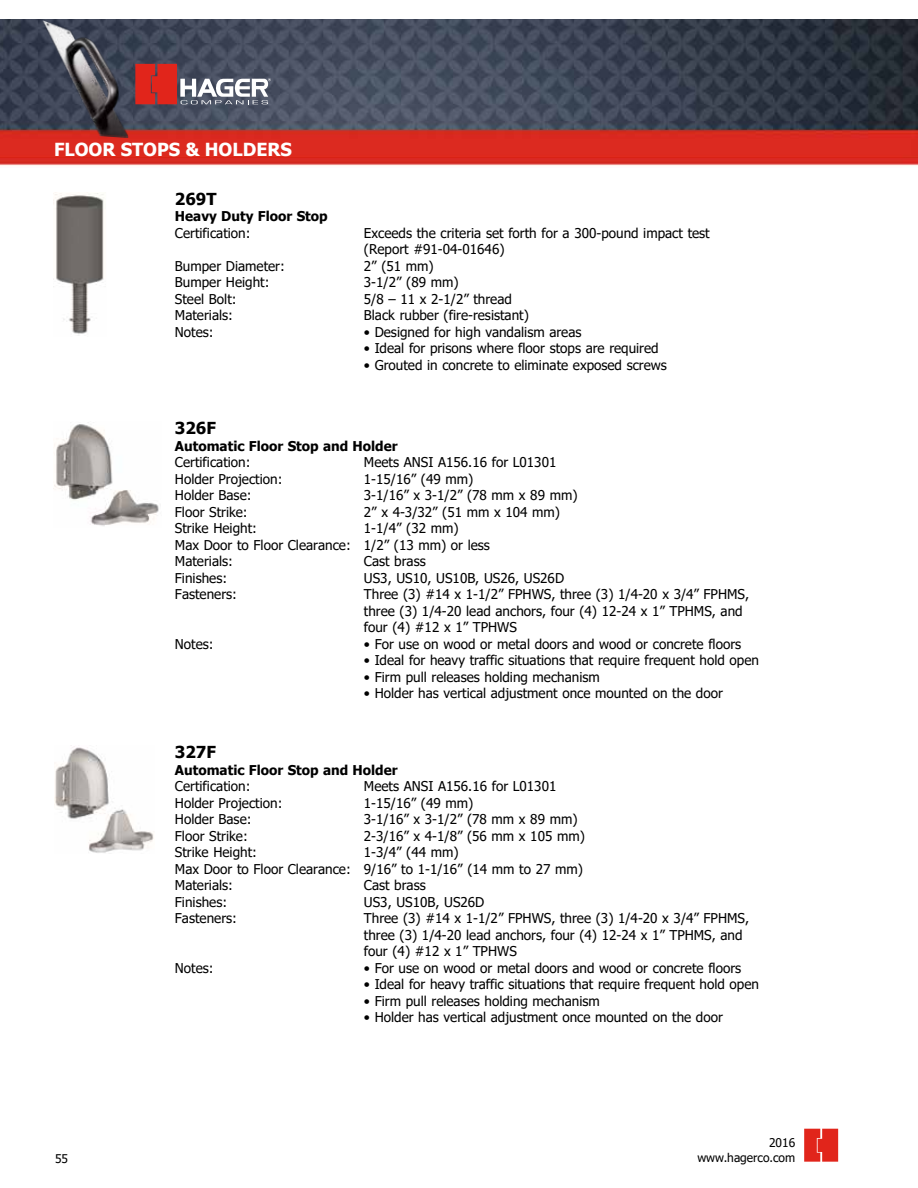
<style>
.page{position:relative;width:918px;height:1188px;background:#fff}
.page>*{position:absolute;margin:0;border:0;box-sizing:border-box;transform-origin:0 0}
.t1{font:700 18px "Tahoma";color:#fff}
.t2{font:700 16.5px "Tahoma";color:#000}
.t3{font:13.5px/16.5px "Tahoma";color:#000}
.t4{font:700 13.5px "Tahoma";color:#000}
.t5{font:12px "Tahoma";color:#000}
</style>
<div class="page">
<svg style="left:804px;top:1129px;width:34px;height:33px"></svg>
<img style="left:0;top:19px;width:918px;height:147px">
<svg style="left:135px;top:64px;width:136px;height:40px;background:#966269"></svg>
<img style="left:54px;top:422px;width:105px;height:104px">
<img style="left:54px;top:746px;width:100px;height:107px">
<img style="left:55px;top:192px;width:49px;height:144px">
<h1 class="t1" style="left:54px;top:137px;width:239px">FLOOR STOPS &amp; HOLDERS</h1>
<p class="t2" style="left:175px;top:187px;width:43px">269T</p>
<p class="t4" style="left:175px;top:207px;width:154px">Heavy Duty Floor Stop</p>
<p class="t3" style="left:175px;top:225px;width:77px">Certification:</p>
<p class="t3" style="left:364px;top:225px;width:347px">Exceeds the criteria set forth for a 300-pound impact test (Report #91-04-01646)</p>
<p class="t3" style="left:175px;top:258px;width:111px">Bumper Diameter:</p>
<p class="t3" style="left:364px;top:258px;width:71px">2” (51 mm)</p>
<p class="t3" style="left:175px;top:275px;width:96px">Bumper Height:</p>
<p class="t3" style="left:364px;top:275px;width:96px">3-1/2” (89 mm)</p>
<p class="t3" style="left:175px;top:291px;width:63px">Steel Bolt:</p>
<p class="t3" style="left:364px;top:291px;width:150px">5/8 – 11 x 2-1/2” thread</p>
<p class="t3" style="left:175px;top:308px;width:60px">Materials:</p>
<p class="t3" style="left:364px;top:308px;width:166px">Black rubber (fire-resistant)</p>
<p class="t3" style="left:175px;top:324px;width:40px">Notes:</p>
<p class="t3" style="left:364px;top:324px;width:219px">• Designed for high vandalism areas</p>
<p class="t3" style="left:364px;top:341px;width:296px">• Ideal for prisons where floor stops are required</p>
<p class="t3" style="left:364px;top:357px;width:304px">• Grouted in concrete to eliminate exposed screws</p>
<p class="t2" style="left:175px;top:417px;width:43px">326F</p>
<p class="t4" style="left:175px;top:436px;width:224px">Automatic Floor Stop and Holder</p>
<p class="t3" style="left:175px;top:455px;width:77px">Certification:</p>
<p class="t3" style="left:364px;top:455px;width:194px">Meets ANSI A156.16 for L01301</p>
<p class="t3" style="left:175px;top:471px;width:109px">Holder Projection:</p>
<p class="t3" style="left:364px;top:471px;width:111px">1-15/16” (49 mm)</p>
<p class="t3" style="left:175px;top:488px;width:78px">Holder Base:</p>
<p class="t3" style="left:364px;top:488px;width:215px">3-1/16” x 3-1/2” (78 mm x 89 mm)</p>
<p class="t3" style="left:175px;top:504px;width:74px">Floor Strike:</p>
<p class="t3" style="left:364px;top:504px;width:198px">2” x 4-3/32” (51 mm x 104 mm)</p>
<p class="t3" style="left:175px;top:521px;width:84px">Strike Height:</p>
<p class="t3" style="left:175px;top:521px;width:317px;text-indent:189px">1-1/4” (32 mm)<br>Max Door to Floor Clearance: 1/2” (13 mm) or less<br>Materials:</p>
<p class="t3" style="left:364px;top:554px;width:63px">Cast brass</p>
<p class="t3" style="left:175px;top:570px;width:54px">Finishes:</p>
<p class="t3" style="left:364px;top:570px;width:202px">US3, US10, US10B, US26, US26D</p>
<p class="t3" style="left:175px;top:587px;width:64px">Fasteners:</p>
<p class="t3" style="left:364px;top:587px;width:387px">Three (3) #14 x 1-1/2” FPHWS, three (3) 1/4-20 x 3/4” FPHMS, three (3) 1/4-20 lead anchors, four (4) 12-24 x 1” TPHMS, and four (4) #12 x 1” TPHWS</p>
<p class="t3" style="left:175px;top:636px;width:40px">Notes:</p>
<p class="t3" style="left:364px;top:636px;width:379px">• For use on wood or metal doors and wood or concrete floors</p>
<p class="t3" style="left:364px;top:653px;width:397px">• Ideal for heavy traffic situations that require frequent hold open</p>
<p class="t3" style="left:364px;top:669px;width:237px">• Firm pull releases holding mechanism</p>
<p class="t3" style="left:364px;top:686px;width:360px">• Holder has vertical adjustment once mounted on the door</p>
<p class="t2" style="left:175px;top:741px;width:43px">327F</p>
<p class="t4" style="left:175px;top:760px;width:224px">Automatic Floor Stop and Holder</p>
<p class="t3" style="left:175px;top:779px;width:77px">Certification:</p>
<p class="t3" style="left:364px;top:779px;width:194px">Meets ANSI A156.16 for L01301</p>
<p class="t3" style="left:175px;top:795px;width:109px">Holder Projection:</p>
<p class="t3" style="left:364px;top:795px;width:111px">1-15/16” (49 mm)</p>
<p class="t3" style="left:175px;top:812px;width:78px">Holder Base:</p>
<p class="t3" style="left:364px;top:812px;width:215px">3-1/16” x 3-1/2” (78 mm x 89 mm)</p>
<p class="t3" style="left:175px;top:828px;width:74px">Floor Strike:</p>
<p class="t3" style="left:364px;top:828px;width:222px">2-3/16” x 4-1/8” (56 mm x 105 mm)</p>
<p class="t3" style="left:175px;top:845px;width:84px">Strike Height:</p>
<p class="t3" style="left:175px;top:845px;width:409px;text-indent:189px">1-3/4” (44 mm)<br>Max Door to Floor Clearance: 9/16” to 1-1/16” (14 mm to 27 mm)<br>Materials:<br>Finishes:<br>Fasteners:</p>
<p class="t3" style="left:364px;top:878px;width:387px">Cast brass<br>US3, US10B, US26D<br>Three (3) #14 x 1-1/2” FPHWS, three (3) 1/4-20 x 3/4” FPHMS, three (3) 1/4-20 lead anchors, four (4) 12-24 x 1” TPHMS, and four (4) #12 x 1” TPHWS</p>
<p class="t3" style="left:175px;top:960px;width:40px">Notes:</p>
<p class="t3" style="left:364px;top:960px;width:379px">• For use on wood or metal doors and wood or concrete floors</p>
<p class="t3" style="left:364px;top:977px;width:397px">• Ideal for heavy traffic situations that require frequent hold open</p>
<p class="t3" style="left:364px;top:993px;width:237px">• Firm pull releases holding mechanism</p>
<p class="t3" style="left:364px;top:1010px;width:360px">• Holder has vertical adjustment once mounted on the door</p>
<p class="t5" style="left:769px;top:1135px;width:28px">2016</p>
<p class="t5" style="left:55px;top:1150px;width:15px">55</p>
<p class="t5" style="left:697px;top:1149px;width:99px">www.hagerco.com</p>
</div>
